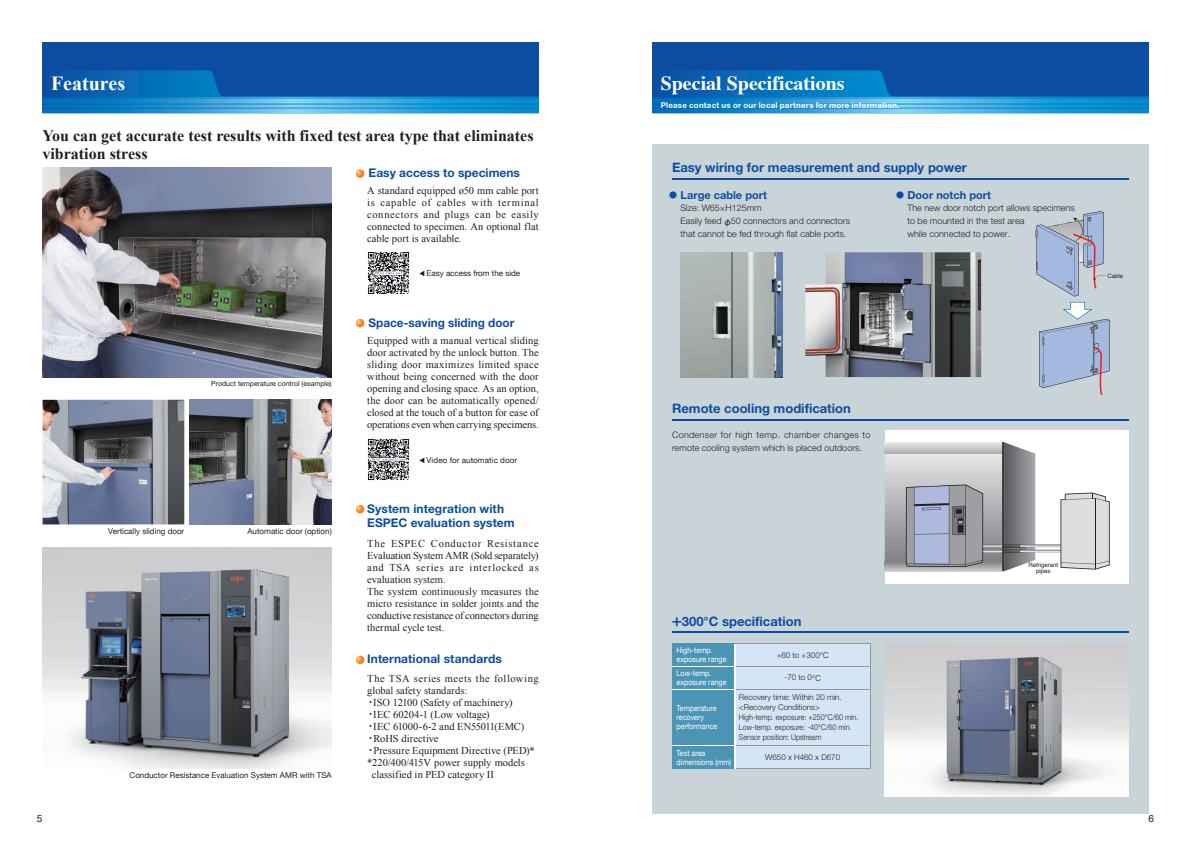
<style>
.page{position:relative;width:1191px;height:842px;background:#fff}
.page>*{position:absolute;margin:0;border:0;box-sizing:border-box;transform-origin:0 0}
.t1{font:700 20px "Times";color:#fff}
.t2{font:700 20px "Times New Roman";color:#fff}
.t3{font:700 16px/18px "Times New Roman";color:#231f20}
.t4{font:700 13px "Helvetica Neue LT Std";color:#0d4da1}
.t5{font:700 12px/14px "Helvetica Neue LT Std";letter-spacing:.005em;color:#0d4da1}
.t6{font:700 11px "Helvetica Neue LT Std";color:#0d4da1}
.t7{font:10.5px/12px "Times New Roman";letter-spacing:.005em;color:#231f20;text-align:justify}
.t8{font:10.5px "Times New Roman";letter-spacing:.05em;color:#231f20}
.t9{font:10px "Helvetica Neue";color:#231f20}
.t10{font:300 9px/13px "Helvetica Neue LT Std";color:#231f20}
.t11{font:300 8px/10px "Helvetica Neue LT Std";color:#231f20}
.t12{font:8px "Helvetica Neue";color:#231f20}
.t13{font:8px/9px "Helvetica Neue";color:#fff;scale:.9 1}
.t14{font:700 8px "Helvetica Neue LT Std";letter-spacing:.02em;color:#fff}
.t15{font:7px "Helvetica Neue";color:#231f20}
.t16{font:6px/6px "Helvetica";color:#231f20;text-align:center}
.s1{font-size:21px}
.s2{font-family:"Koz Min Pr 6 N"}
.s3{font-family:"UD Shin Go Pro";font-weight:400;font-size:8px}
.s4{font-family:"Gothic BBB Pro";font-weight:500}
.s5{font-family:"UD Shin Go Pro"}
.s6{font-family:"Helvetica"}
</style>
<div class="page">
<div style="left:652px;top:43px;width:496px;height:70px;background:#0d4da1"></div>
<svg style="left:652px;top:70px;width:496px;height:43px"></svg>
<svg style="left:652px;top:105px;width:496px;height:1px"></svg>
<svg style="left:652px;top:109px;width:496px;height:1px"></svg>
<svg style="left:652px;top:107px;width:496px;height:1px"></svg>
<svg style="left:652px;top:111px;width:496px;height:1px"></svg>
<svg style="left:652px;top:97px;width:496px;height:1px"></svg>
<svg style="left:652px;top:99px;width:496px;height:1px"></svg>
<svg style="left:652px;top:103px;width:496px;height:1px"></svg>
<svg style="left:652px;top:101px;width:496px;height:1px"></svg>
<div style="left:43px;top:43px;width:496px;height:70px;background:#0d4da1"></div>
<svg style="left:43px;top:70px;width:496px;height:43px"></svg>
<svg style="left:43px;top:105px;width:496px;height:1px"></svg>
<svg style="left:43px;top:109px;width:496px;height:1px"></svg>
<svg style="left:43px;top:107px;width:496px;height:1px"></svg>
<svg style="left:43px;top:111px;width:496px;height:1px"></svg>
<svg style="left:43px;top:97px;width:496px;height:1px"></svg>
<svg style="left:43px;top:99px;width:496px;height:1px"></svg>
<svg style="left:43px;top:103px;width:496px;height:1px"></svg>
<svg style="left:43px;top:101px;width:496px;height:1px"></svg>
<svg style="left:356px;top:169px;width:8px;height:9px"></svg>
<svg style="left:356px;top:319px;width:8px;height:8px"></svg>
<svg style="left:356px;top:505px;width:8px;height:8px"></svg>
<svg style="left:356px;top:656px;width:8px;height:8px"></svg>
<img style="left:43px;top:167px;width:289px;height:210px">
<img style="left:43px;top:400px;width:141px;height:124px">
<img style="left:190px;top:400px;width:142px;height:124px">
<div style="left:652px;top:145px;width:496px;height:669px;background:#c9d4d9"></div>
<hr style="left:672px;top:419px;width:456px;height:2px;background:#0d4da1">
<hr style="left:672px;top:631px;width:456px;height:2px;background:#0d4da1">
<hr style="left:672px;top:178px;width:456px;height:2px;background:#0d4da1">
<div style="left:884px;top:431px;width:244px;height:153px;background:#fff"></div>
<svg style="left:1019px;top:550px;width:51px;height:2px"></svg>
<svg style="left:1019px;top:544px;width:51px;height:3px"></svg>
<svg style="left:884px;top:442px;width:151px;height:129px;background:#a5a8af"></svg>
<svg style="left:1060px;top:492px;width:49px;height:78px;background:#d1d2d4"></svg>
<svg style="left:1035px;top:211px;width:75px;height:184px"></svg>
<img style="left:884px;top:643px;width:244px;height:154px">
<hr style="left:734px;top:643px;width:137px;height:1px;background:#939598">
<hr style="left:734px;top:768px;width:137px;height:1px;background:#939598">
<hr style="left:672px;top:643px;width:62px;height:1px;background:#4c94b3">
<hr style="left:672px;top:768px;width:62px;height:1px;background:#4c94b3">
<svg style="left:672px;top:644px;width:199px;height:124px;background:#aacbdf"></svg>
<img style="left:680px;top:252px;width:102px;height:125px">
<img style="left:805px;top:252px;width:176px;height:125px">
<svg style="left:419px;top:271px;width:5px;height:5px"></svg>
<svg style="left:419px;top:458px;width:5px;height:5px"></svg>
<img style="left:43px;top:547px;width:289px;height:221px">
<img style="left:367px;top:252px;width:43px;height:42px">
<img style="left:367px;top:438px;width:43px;height:43px">
<h1 class="t2" style="left:51px;top:70px;width:76px">Features</h1>
<h1 class="t1" style="left:660px;top:64px;width:185px">Special Specifications</h1>
<h2 class="t3" style="left:43px;top:126px;width:492px">You can get accurate test results with fixed test area type that eliminates vibration stress</h2>
<p class="t5" style="left:369px;top:166px;width:153px">Easy access to specimens</p>
<p class="t7" style="left:367px;top:184px;width:173px">A standard equipped ø50 mm cable port is capable of cables with terminal connectors and plugs can be easily connected to specimen. An optional flat cable port is available.</p>
<p class="t15" style="left:211px;top:378px;width:122px">Product temperature control (example)</p>
<p class="t12" style="left:108px;top:525px;width:78px">Vertically sliding door</p>
<p class="t12" style="left:247px;top:525px;width:86px">Automatic door (option)</p>
<p class="t12" style="left:130px;top:769px;width:204px">Conductor Resistance Evaluation System AMR with TSA</p>
<p class="t12" style="left:426px;top:268px;width:95px">Easy access from the side</p>
<p class="t5" style="left:369px;top:315px;width:147px">Space-saving sliding door</p>
<p class="t7" style="left:367px;top:334px;width:173px">Equipped with a manual vertical sliding door activated by the unlock button. The sliding door maximizes limited space without being concerned with the door opening and closing space. As an option, the door can be automatically opened/ closed at the touch of a button for ease of operations even when carrying specimens.</p>
<p class="t12" style="left:426px;top:454px;width:92px">Video for automatic door</p>
<p class="t5" style="left:367px;top:501px;width:149px">System integration with<br>ESPEC evaluation system</p>
<p class="t7" style="left:367px;top:537px;width:173px;text-align:left">The ESPEC Conductor Resistance Evaluation System AMR (Sold separately) and TSA series are interlocked as evaluation system.<br>The system continuously measures the micro resistance in solder joints and the conductive resistance of connectors during thermal cycle test.</p>
<p class="t5" style="left:367px;top:652px;width:136px">International standards</p>
<p class="t8" style="left:367px;top:671px;width:173px">The TSA series meets the following</p>
<p class="t7" style="left:367px;top:684px;width:102px">global safety standards:</p>
<p class="t7" style="left:367px;top:696px;width:147px"><span class="s1">·</span>ISO 12100 (Safety of machinery)</p>
<p class="t7" style="left:367px;top:708px;width:124px"><span class="s1">·</span>IEC 60204-1 (Low voltage)</p>
<p class="t7" style="left:367px;top:720px;width:159px"><span class="s1">·</span>IEC 61000-6-2 and EN55011(EMC)</p>
<p class="t7" style="left:367px;top:732px;width:73px"><span class="s1">·</span>RoHS directive</p>
<p class="t7" style="left:367px;top:744px;width:169px"><span class="s1">·</span>Pressure Equipment Directive (PED)*</p>
<p class="t7" style="left:367px;top:756px;width:173px">*220/400/415V power supply models <span class="s2">　</span></p>
<p class="t7" style="left:372px;top:768px;width:124px">classified in PED category II</p>
<p class="t14" style="left:660px;top:100px;width:240px">Please contact us or our local partners for more information.</p>
<p class="t4" style="left:672px;top:160px;width:296px">Easy wiring for measurement and supply power</p>
<p class="t6" style="left:669px;top:188px;width:99px"><span class="s3">●</span> Large cable port</p>
<p class="t10" style="left:680px;top:202px;width:171px">Size: W65×H125mm<br>Easily feed <span class="s4">φ</span>50 connectors and connectors that cannot be fed through flat cable ports.</p>
<p class="t6" style="left:896px;top:188px;width:96px"><span class="s3">●</span> Door notch port</p>
<p class="t10" style="left:907px;top:202px;width:169px">The new door notch port allows specimens to be mounted in the test area<br>while connected to power.</p>
<p class="t16" style="left:1107px;top:273px;width:17px">Cable</p>
<p class="t4" style="left:672px;top:401px;width:180px">Remote cooling modification</p>
<p class="t10" style="left:672px;top:428px;width:200px">Condenser for high temp. chamber changes to remote cooling system which is placed outdoors.</p>
<p class="t4" style="left:670px;top:613px;width:132px"><span class="s5">＋</span>300°C specification</p>
<p class="t13" style="left:676px;top:646px;width:57px">High-temp. exposure range</p>
<p class="t11" style="left:776px;top:650px;width:54px">+60 to +300<span class="s6">℃</span></p>
<p class="t13" style="left:676px;top:669px;width:57px">Low-temp. exposure range</p>
<p class="t11" style="left:784px;top:672px;width:38px">-70 to 0<span class="s6">℃</span></p>
<p class="t13" style="left:676px;top:704px;width:47px">Temperature recovery performance</p>
<p class="t11" style="left:739px;top:692px;width:121px">Recovery time: Within 20 min. &lt;Recovery Conditions&gt;<br>High-temp. exposure: +250<span class="s6">℃</span>/60 min.<br>Low-temp. exposure: -40<span class="s6">℃</span>/60 min.<br>Sensor position: Upstream</p>
<p class="t13" style="left:676px;top:749px;width:62px">Test area dimensions (mm)</p>
<p class="t11" style="left:765px;top:752px;width:76px">W650 x H460 x D670</p>
<p class="t16" style="left:1028px;top:562px;width:31px">Refrigerant pipes</p>
<p class="t9" style="left:37px;top:811px;width:7px">5</p>
<p class="t9" style="left:1148px;top:811px;width:7px">6</p>
</div>
